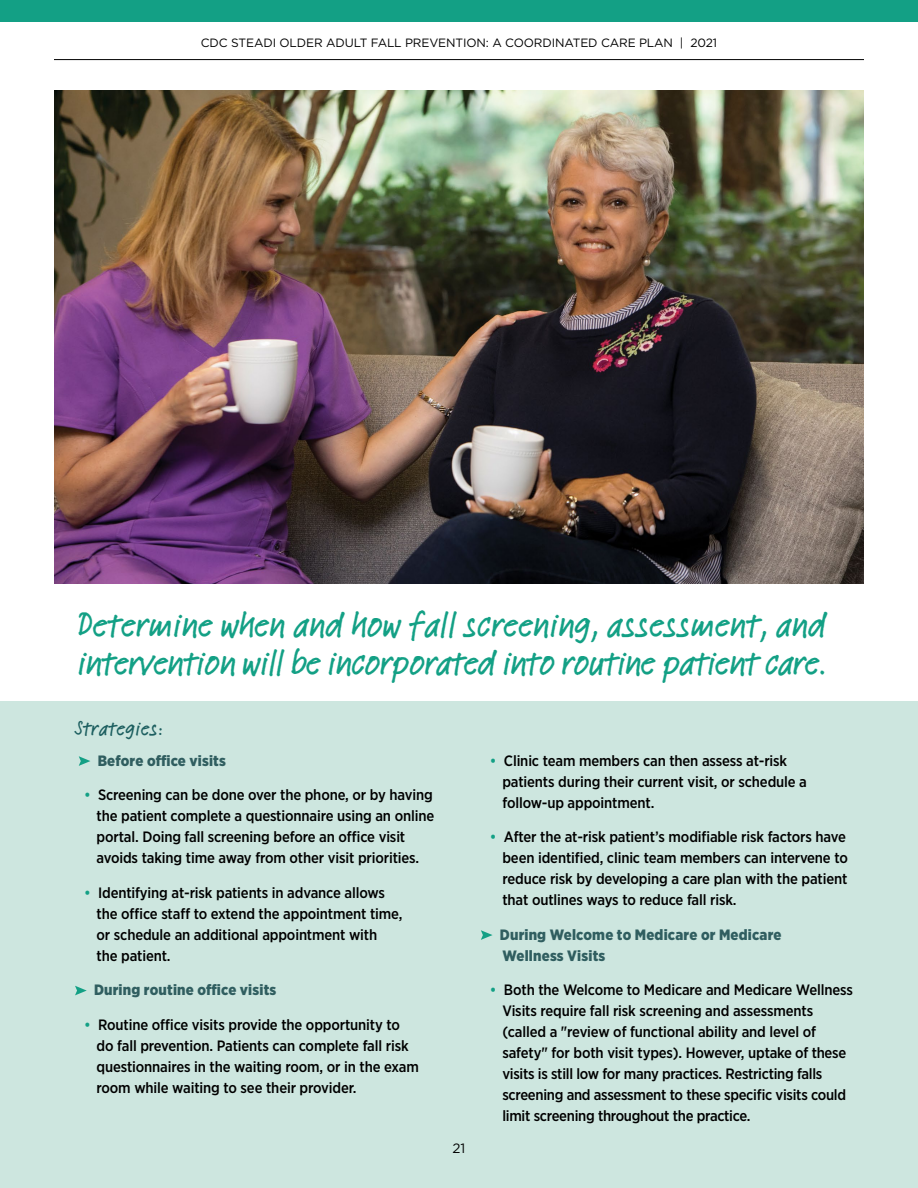
<style>
.page{position:relative;width:918px;height:1188px;background:#fff}
.page>*{position:absolute;margin:0;border:0;box-sizing:border-box;transform-origin:0 0}
.t1{font:500 36px/37.5px "Feltpen Com";letter-spacing:-.03em;color:#13a085}
.t2{font:500 21px "Feltpen Com";letter-spacing:.01em;color:#1d5f60}
.t3{font:500 15px/21px "Gotham Narrow";letter-spacing:-.01em;color:#000}
.t4{font:900 15px/21px "Gotham Narrow";letter-spacing:.01em;color:#305e60}
.t5{font:13.5px "Gotham";color:#000}
.t6{font:12px "Gotham";letter-spacing:-.01em;color:#000}
.s1{color:#13a085}
</style>
<div class="page">
<div style="left:0;top:0;width:918px;height:22px;background:#13a085"></div>
<hr style="left:54px;top:59px;width:810px;height:1px;background:#000">
<div style="left:0;top:701px;width:918px;height:487px;background:#cde6df"></div>
<img style="left:54px;top:90px;width:810px;height:494px">
<svg style="left:79px;top:756px;width:11px;height:10px"></svg>
<svg style="left:75px;top:986px;width:12px;height:9px"></svg>
<svg style="left:481px;top:930px;width:12px;height:10px"></svg>
<p class="t6" style="left:201px;top:35px;width:518px">CDC STEADI OLDER ADULT FALL PREVENTION: A COORDINATED CARE PLAN | 2021</p>
<p class="t1" style="left:77px;top:606px;width:751px">Determine when and how fall screening, assessment, and intervention will be incorporated into routine patient care.</p>
<p class="t2" style="left:75px;top:714px;width:90px">Strategies:</p>
<p class="t4" style="left:98px;top:750px;width:130px">Before ofce visits</p>
<p class="t3" style="left:97px;top:784px;width:339px;text-indent:-12px"><span class="s1">•</span> Screening can be done over the phone, or by having the patient complete a questionnaire using an online portal. Doing fall screening before an ofce visit avoids taking time away from other visit priorities.</p>
<p class="t3" style="left:97px;top:882px;width:307px;text-indent:-12px"><span class="s1">•</span> Identifying at-risk patients in advance allows the ofce staf to extend the appointment time, or schedule an additional appointment with<br>the patient.</p>
<p class="t4" style="left:94px;top:979px;width:184px">During routine ofce visits</p>
<p class="t3" style="left:97px;top:1014px;width:324px;text-indent:-12px"><span class="s1">•</span> Routine ofce visits provide the opportunity to do fall prevention. Patients can complete fall risk questionnaires in the waiting room, or in the exam room while waiting to see their provider.</p>
<p class="t3" style="left:502px;top:750px;width:306px;text-indent:-12px"><span class="s1">•</span> Clinic team members can then assess at-risk patients during their current visit, or schedule a follow-up appointment.</p>
<p class="t3" style="left:502px;top:826px;width:347px;text-indent:-12px"><span class="s1">•</span> After the at-risk patient’s modifable risk factors have been identifed, clinic team members can intervene to reduce risk by developing a care plan with the patient that outlines ways to reduce fall risk.</p>
<p class="t4" style="left:500px;top:924px;width:283px">During Welcome to Medicare or Medicare<br>Wellness Visits</p>
<p class="t3" style="left:502px;top:979px;width:352px;text-indent:-12px"><span class="s1">•</span> Both the Welcome to Medicare and Medicare Wellness Visits require fall risk screening and assessments (called a "review of functional ability and level of safety" for both visit types). However, uptake of these visits is still low for many practices. Restricting falls screening and assessment to these specifc visits could limit screening throughout the practice.</p>
<p class="t5" style="left:453px;top:1140px;width:14px">21</p>
</div>
